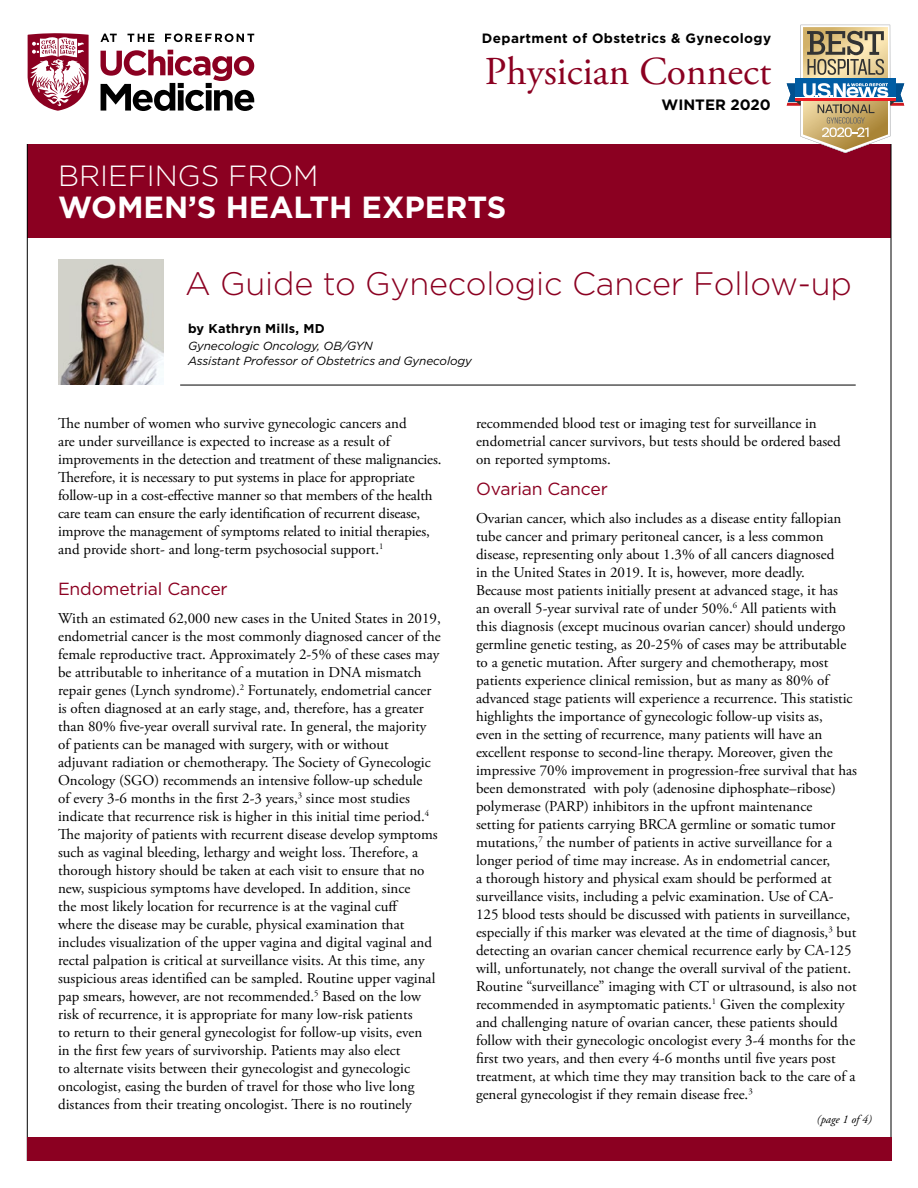
<style>
.page{position:relative;width:918px;height:1188px;background:#fff}
.page>*{position:absolute;margin:0;border:0;box-sizing:border-box;transform-origin:0 0}
.t1{font:39.45px "Adobe Garamond Pro";color:#8b0021}
.t2{font:300 32.4px "Gotham";letter-spacing:-.005em;color:#8b0021}
.t3{font:700 30.6px "Gotham";color:#fff}
.t4{font:300 29.1px "Gotham";color:#fff}
.t5{font:17.55px "Gotham";letter-spacing:-.01em;color:#8b0021}
.t6{font:15px/18px "Adobe Garamond Pro";color:#000}
.t7{font:700 15px "Gotham";color:#000}
.t8{font:700 13.5px "Gotham";letter-spacing:.03em;color:#000}
.t9{font:700 12.75px "Gotham";letter-spacing:.02em;color:#000}
.Titles{font:italic 11.85px "Gotham";letter-spacing:-.01em;color:#000}
.t10{font:italic 11.7px "Adobe Garamond Pro";color:#000}
</style>
<div class="page">
<div style="left:27px;top:144px;width:864px;height:93px;background:#8b0021"></div>
<img style="left:58px;top:259px;width:106px;height:126px">
<hr style="left:180px;top:385px;width:676px;height:1px;background:#000">
<svg style="left:28px;top:33px;width:61px;height:78px"></svg>
<svg style="left:101px;top:50px;width:153px;height:61px"></svg>
<svg style="left:100px;top:34px;width:17px;height:8px"></svg>
<svg style="left:127px;top:34px;width:27px;height:8px"></svg>
<svg style="left:165px;top:34px;width:89px;height:8px"></svg>
<hr style="left:27px;top:144px;width:1px;height:1017px;background:#000">
<hr style="left:891px;top:144px;width:1px;height:1017px;background:#000">
<div style="left:27px;top:1138px;width:864px;height:23px;background:#8b0021"></div>
<svg style="left:787px;top:25px;width:117px;height:128px"></svg>
<p class="t8" style="left:482px;top:29px;width:291px">Department of Obstetrics &amp; Gynecology</p>
<h1 class="t1" style="left:485px;top:47px;width:288px">Physician Connect</h1>
<p class="t4" style="left:58px;top:157px;width:262px">BRIEFINGS FROM</p>
<p class="t3" style="left:58px;top:187px;width:450px">WOMEN’S HEALTH EXPERTS</p>
<p class="t7" style="left:662px;top:95px;width:111px">WINTER 2020</p>
<p class="t2" style="left:185px;top:263px;width:668px">A Guide to Gynecologic Cancer Follow-up</p>
<p class="t9" style="left:188px;top:321px;width:138px">by Kathryn Mills, MD</p>
<p class="Titles" style="left:188px;top:338px;width:186px">Gynecologic Oncology, OB/GYN</p>
<p class="Titles" style="left:188px;top:353px;width:285px">Assistant Professor of Obstetrics and Gynecology</p>
<p class="t6" style="left:58px;top:415px;width:385px">The number of women who survive gynecologic cancers and<br>are under surveillance is expected to increase as a result of improvements in the detection and treatment of these malignancies.<br>Therefore, it is necessary to put systems in place for appropriate follow-up in a cost-effective manner so that members of the health care team can ensure the early identification of recurrent disease, improve the management of symptoms related to initial therapies, and provide short- and long-term psychosocial support.<sup>1</sup></p>
<p class="t5" style="left:58px;top:577px;width:171px">Endometrial Cancer</p>
<p class="t6" style="left:58px;top:610px;width:384px">With an estimated 62,000 new cases in the United States in 2019, endometrial cancer is the most commonly diagnosed cancer of the female reproductive tract. Approximately 2-5% of these cases may be attributable to inheritance of a mutation in DNA mismatch repair genes (Lynch syndrome).<sup>2</sup> Fortunately, endometrial cancer is often diagnosed at an early stage, and, therefore, has a greater than 80% five-year overall survival rate. In general, the majority of patients can be managed with surgery, with or without adjuvant radiation or chemotherapy. The Society of Gynecologic Oncology (SGO) recommends an intensive follow-up schedule<br>of every 3-6 months in the first 2-3 years,<sup>3</sup> since most studies indicate that recurrence risk is higher in this initial time period.<sup>4<br></sup>The majority of patients with recurrent disease develop symptoms such as vaginal bleeding, lethargy and weight loss. Therefore, a thorough history should be taken at each visit to ensure that no new, suspicious symptoms have developed. In addition, since<br>the most likely location for recurrence is at the vaginal cuff<br>where the disease may be curable, physical examination that includes visualization of the upper vagina and digital vaginal and rectal palpation is critical at surveillance visits. At this time, any suspicious areas identified can be sampled. Routine upper vaginal pap smears, however, are not recommended.<sup>5</sup> Based on the low risk of recurrence, it is appropriate for many low-risk patients<br>to return to their general gynecologist for follow-up visits, even<br>in the first few years of survivorship. Patients may also elect<br>to alternate visits between their gynecologist and gynecologic oncologist, easing the burden of travel for those who live long distances from their treating oncologist. There is no routinely</p>
<p class="t6" style="left:476px;top:415px;width:366px">recommended blood test or imaging test for surveillance in endometrial cancer survivors, but tests should be ordered based on reported symptoms.</p>
<p class="t5" style="left:476px;top:477px;width:133px">Ovarian Cancer</p>
<p class="t6" style="left:476px;top:510px;width:383px">Ovarian cancer, which also includes as a disease entity fallopian tube cancer and primary peritoneal cancer, is a less common disease, representing only about 1.3% of all cancers diagnosed<br>in the United States in 2019. It is, however, more deadly.<br>Because most patients initially present at advanced stage, it has<br>an overall 5-year survival rate of under 50%.<sup>6</sup> All patients with this diagnosis (except mucinous ovarian cancer) should undergo germline genetic testing, as 20-25% of cases may be attributable to a genetic mutation. After surgery and chemotherapy, most patients experience clinical remission, but as many as 80% of advanced stage patients will experience a recurrence. This statistic highlights the importance of gynecologic follow-up visits as,<br>even in the setting of recurrence, many patients will have an excellent response to second-line therapy. Moreover, given the impressive 70% improvement in progression-free survival that has been demonstrated with poly (adenosine diphosphate–ribose) polymerase (PARP) inhibitors in the upfront maintenance<br>setting for patients carrying BRCA germline or somatic tumor mutations,<sup>7</sup> the number of patients in active surveillance for a longer period of time may increase. As in endometrial cancer,<br>a thorough history and physical exam should be performed at surveillance visits, including a pelvic examination. Use of CA-125 blood tests should be discussed with patients in surveillance, especially if this marker was elevated at the time of diagnosis,<sup>3</sup> but detecting an ovarian cancer chemical recurrence early by CA-125 will, unfortunately, not change the overall survival of the patient.<br>Routine “surveillance” imaging with CT or ultrasound, is also not recommended in asymptomatic patients.<sup>1</sup> Given the complexity and challenging nature of ovarian cancer, these patients should follow with their gynecologic oncologist every 3-4 months for the first two years, and then every 4-6 months until five years post treatment, at which time they may transition back to the care of a general gynecologist if they remain disease free.<sup>3</sup></p>
<p class="t10" style="left:817px;top:1112px;width:56px">(page 1 of 4)</p>
</div>
